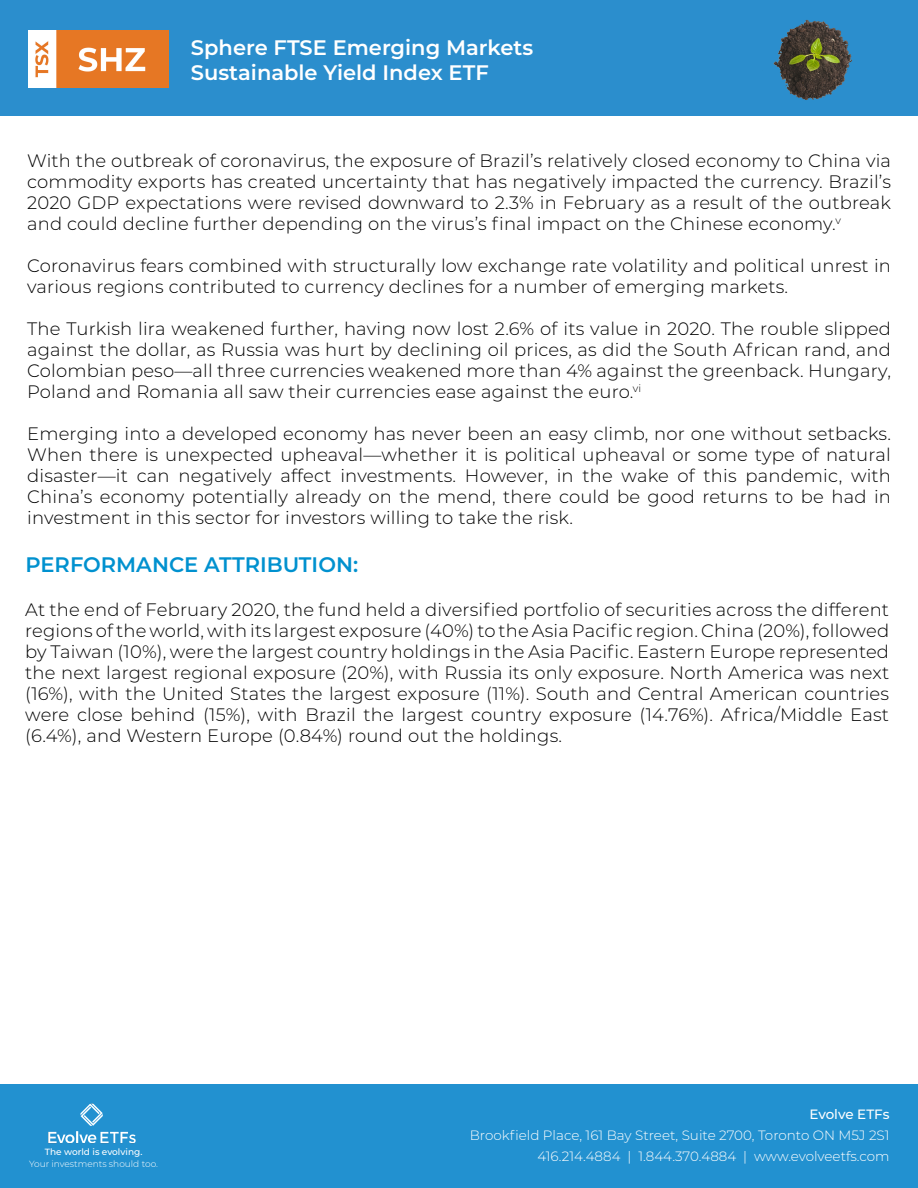
<style>
.page{position:relative;width:918px;height:1188px;background:#fff}
.page>*{position:absolute;margin:0;border:0;box-sizing:border-box;transform-origin:0 0}
.t1{font:600 21px "Montserrat";color:#fff}
.t2{font:600 21px "Montserrat";color:#0091cf}
.t3{font:300 18px/21px "Montserrat";letter-spacing:.01em;color:#000;text-align:justify}
.t4{font:300 13.5px "Montserrat";color:#fff}
.t5{font:500 13.5px "Montserrat";letter-spacing:-.005em;color:#fff}
.t6{font:300 9px "Montserrat";color:#fff}
.t7{font:500 9px "Montserrat";color:#fff}
</style>
<div class="page">
<div style="left:0;top:0;width:918px;height:116px;background:#2b8ecd"></div>
<img style="left:28px;top:30px;width:141px;height:57px">
<div style="left:0;top:1084px;width:918px;height:104px;background:#2291d0"></div>
<img style="left:48px;top:1103px;width:88px;height:41px">
<img style="left:773px;top:20px;width:79px;height:80px">
<p class="t1" style="left:191px;top:33px;width:344px">Sphere FTSE Emerging Markets</p>
<p class="t1" style="left:191px;top:58px;width:299px">Sustainable Yield Index ETF</p>
<p class="t3" style="left:27px;top:149px;width:865px">With the outbreak of coronavirus, the exposure of Brazil’s relatively closed economy to China via commodity exports has created uncertainty that has negatively impacted the currency. Brazil’s 2020 GDP expectations were revised downward to 2.3% in February as a result of the outbreak and could decline further depending on the virus’s final impact on the Chinese economy.<sup>v</sup></p>
<p class="t3" style="left:27px;top:254px;width:865px">Coronavirus fears combined with structurally low exchange rate volatility and political unrest in various regions contributed to currency declines for a number of emerging markets.</p>
<p class="t3" style="left:27px;top:317px;width:865px">The Turkish lira weakened further, having now lost 2.6% of its value in 2020. The rouble slipped against the dollar, as Russia was hurt by declining oil prices, as did the South African rand, and Colombian peso—all three currencies weakened more than 4% against the greenback. Hungary, Poland and Romania all saw their currencies ease against the euro.<sup>vi</sup></p>
<p class="t3" style="left:27px;top:422px;width:865px">Emerging into a developed economy has never been an easy climb, nor one without setbacks.<br>When there is unexpected upheaval—whether it is political upheaval or some type of natural disaster—it can negatively affect investments. However, in the wake of this pandemic, with China’s economy potentially already on the mend, there could be good returns to be had in investment in this sector for investors willing to take the risk.</p>
<p class="t2" style="left:26px;top:549px;width:334px">PERFORMANCE ATTRIBUTION:</p>
<p class="t3" style="left:25px;top:598px;width:865px">At the end of February 2020, the fund held a diversified portfolio of securities across the different regions of the world, with its largest exposure (40%) to the Asia Pacific region. China (20%), followed by Taiwan (10%), were the largest country holdings in the Asia Pacific. Eastern Europe represented the next largest regional exposure (20%), with Russia its only exposure. North America was next (16%), with the United States the largest exposure (11%). South and Central American countries were close behind (15%), with Brazil the largest country exposure (14.76%). Africa/Middle East (6.4%), and Western Europe (0.84%) round out the holdings.</p>
<p class="t5" style="left:809px;top:1105px;width:82px">Evolve ETFs</p>
<p class="t4" style="left:470px;top:1126px;width:421px">Brookfield Place, 161 Bay Street, Suite 2700, Toronto ON M5J 2S1</p>
<p class="t7" style="left:45px;top:1146px;width:99px">The world is evolving.</p>
<p class="t4" style="left:537px;top:1147px;width:354px">416.214.4884 | 1.844.370.4884 | www.evolveetfs.com</p>
<p class="t6" style="left:29px;top:1158px;width:130px">Your investments should too.</p>
</div>
